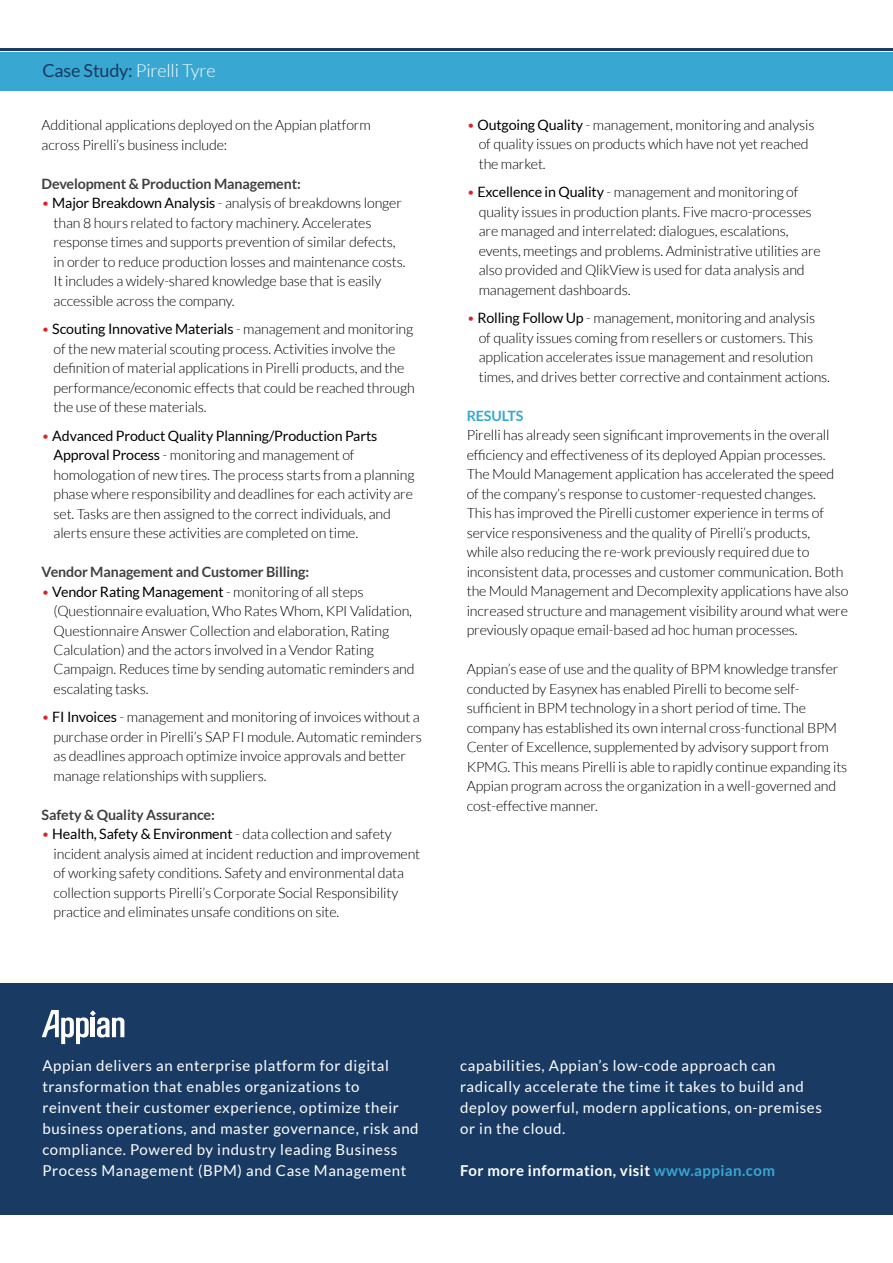
<style>
.page{position:relative;width:893px;height:1263px;background:#fff}
.page>*{position:absolute;margin:0;border:0;box-sizing:border-box;transform-origin:0 0}
.t1{font:300 18px "Lato";letter-spacing:-.01em;color:#fff}
.t2{font:15px/21px "Lato";letter-spacing:.04em;color:#fff}
.t3{font:700 15px "Lato";letter-spacing:.03em;color:#fff}
.t4{font:300 14.25px/19.5px "Lato";letter-spacing:-.01em;color:#000}
.t5{font:700 14.25px "Lato";letter-spacing:-.01em;color:#414042}
.t6{font:700 14.25px "Lato";letter-spacing:-.01em;color:#38a7d1}
.s1{font-weight:400;color:#183a63}
.s2{color:#e11e28}
.s3{font-weight:400}
.s4{color:#38a7d1}
</style>
<div class="page">
<div style="left:0;top:52px;width:893px;height:39px;background:#38a7d1"></div>
<hr style="left:0;top:48px;width:893px;height:3px;background:#183a63">
<div style="left:0;top:983px;width:893px;height:231px;background:#183a63"></div>
<svg style="left:42px;top:1010px;width:82px;height:34px"></svg>
<p class="t1" style="left:42px;top:61px;width:175px"><span class="s1">Case Study:</span> Pirelli Tyre</p>
<p class="t4" style="left:42px;top:115px;width:331px">Additional applications deployed on the Appian platform across Pirelli’s business include:</p>
<p class="t5" style="left:42px;top:175px;width:261px">Development &amp; Production Management:</p>
<p class="t4" style="left:54px;top:193px;width:354px;text-indent:-12px"><span class="s2">•</span> <span class="s3">Major Breakdown Analysis</span> - analysis of breakdowns longer than 8 hours related to factory machinery. Accelerates response times and supports prevention of similar defects, in order to reduce production losses and maintenance costs.<br>It includes a widely-shared knowledge base that is easily accessible across the company.</p>
<p class="t4" style="left:54px;top:319px;width:363px;text-indent:-12px"><span class="s2">•</span> <span class="s3">Scouting Innovative Materials</span> - management and monitoring of the new material scouting process. Activities involve the definition of material applications in Pirelli products, and the performance/economic effects that could be reached through the use of these materials.</p>
<p class="t4" style="left:54px;top:426px;width:362px;text-indent:-12px"><span class="s2">•</span> <span class="s3">Advanced Product Quality Planning/Production Parts Approval Process</span> - monitoring and management of homologation of new tires. The process starts from a planning phase where responsibility and deadlines for each activity are set. Tasks are then assigned to the correct individuals, and alerts ensure these activities are completed on time.</p>
<p class="t5" style="left:42px;top:564px;width:269px">Vendor Management and Customer Billing:</p>
<p class="t4" style="left:54px;top:582px;width:362px;text-indent:-12px"><span class="s2">•</span> <span class="s3">Vendor Rating Management</span> - monitoring of all steps (Questionnaire evaluation, Who Rates Whom, KPI Validation, Questionnaire Answer Collection and elaboration, Rating Calculation) and the actors involved in a Vendor Rating Campaign. Reduces time by sending automatic reminders and escalating tasks.</p>
<p class="t4" style="left:54px;top:708px;width:370px;text-indent:-12px"><span class="s2">•</span> <span class="s3">FI Invoices</span> - management and monitoring of invoices without a purchase order in Pirelli’s SAP FI module. Automatic reminders as deadlines approach optimize invoice approvals and better manage relationships with suppliers.</p>
<p class="t5" style="left:42px;top:807px;width:175px">Safety &amp; Quality Assurance:</p>
<p class="t4" style="left:54px;top:825px;width:368px;text-indent:-12px"><span class="s2">•</span> <span class="s3">Health, Safety &amp; Environment</span> - data collection and safety incident analysis aimed at incident reduction and improvement of working safety conditions. Safety and environmental data collection supports Pirelli’s Corporate Social Responsibility practice and eliminates unsafe conditions on site.</p>
<p class="t4" style="left:479px;top:115px;width:337px;text-indent:-12px"><span class="s2">•</span> <span class="s3">Outgoing Quality</span> - management, monitoring and analysis of quality issues on products which have not yet reached the market.</p>
<p class="t4" style="left:479px;top:183px;width:344px;text-indent:-12px"><span class="s2">•</span> <span class="s3">Excellence in Quality</span> - management and monitoring of quality issues in production plants. Five macro-processes are managed and interrelated: dialogues, escalations, events, meetings and problems. Administrative utilities are also provided and QlikView is used for data analysis and management dashboards.</p>
<p class="t4" style="left:479px;top:309px;width:353px;text-indent:-12px"><span class="s2">•</span> <span class="s3">Rolling Follow Up</span> - management, monitoring and analysis of quality issues coming from resellers or customers. This application accelerates issue management and resolution times, and drives better corrective and containment actions.</p>
<p class="t6" style="left:467px;top:407px;width:58px">RESULTS</p>
<p class="t4" style="left:467px;top:425px;width:383px">Pirelli has already seen significant improvements in the overall efficiency and effectiveness of its deployed Appian processes.<br>The Mould Management application has accelerated the speed of the company’s response to customer-requested changes.<br>This has improved the Pirelli customer experience in terms of service responsiveness and the quality of Pirelli’s products,<br>while also reducing the re-work previously required due to inconsistent data, processes and customer communication. Both the Mould Management and Decomplexity applications have also increased structure and management visibility around what were previously opaque email-based ad hoc human processes.</p>
<p class="t4" style="left:467px;top:659px;width:382px">Appian’s ease of use and the quality of BPM knowledge transfer conducted by Easynex has enabled Pirelli to become self&shy;sufficient in BPM technology in a short period of time. The company has established its own internal cross-functional BPM Center of Excellence, supplemented by advisory support from KPMG. This means Pirelli is able to rapidly continue expanding its Appian program across the organization in a well-governed and cost-effective manner.</p>
<p class="t2" style="left:42px;top:1055px;width:378px">Appian delivers an enterprise platform for digital transformation that enables organizations to reinvent their customer experience, optimize their business operations, and master governance, risk and compliance. Powered by industry leading Business Process Management (BPM) and Case Management</p>
<p class="t2" style="left:460px;top:1055px;width:363px">capabilities, Appian’s low-code approach can radically accelerate the time it takes to build and deploy powerful, modern applications, on-premises or in the cloud.</p>
<p class="t3" style="left:460px;top:1162px;width:316px">For more information, visit <span class="s4">www.appian.com</span></p>
</div>
